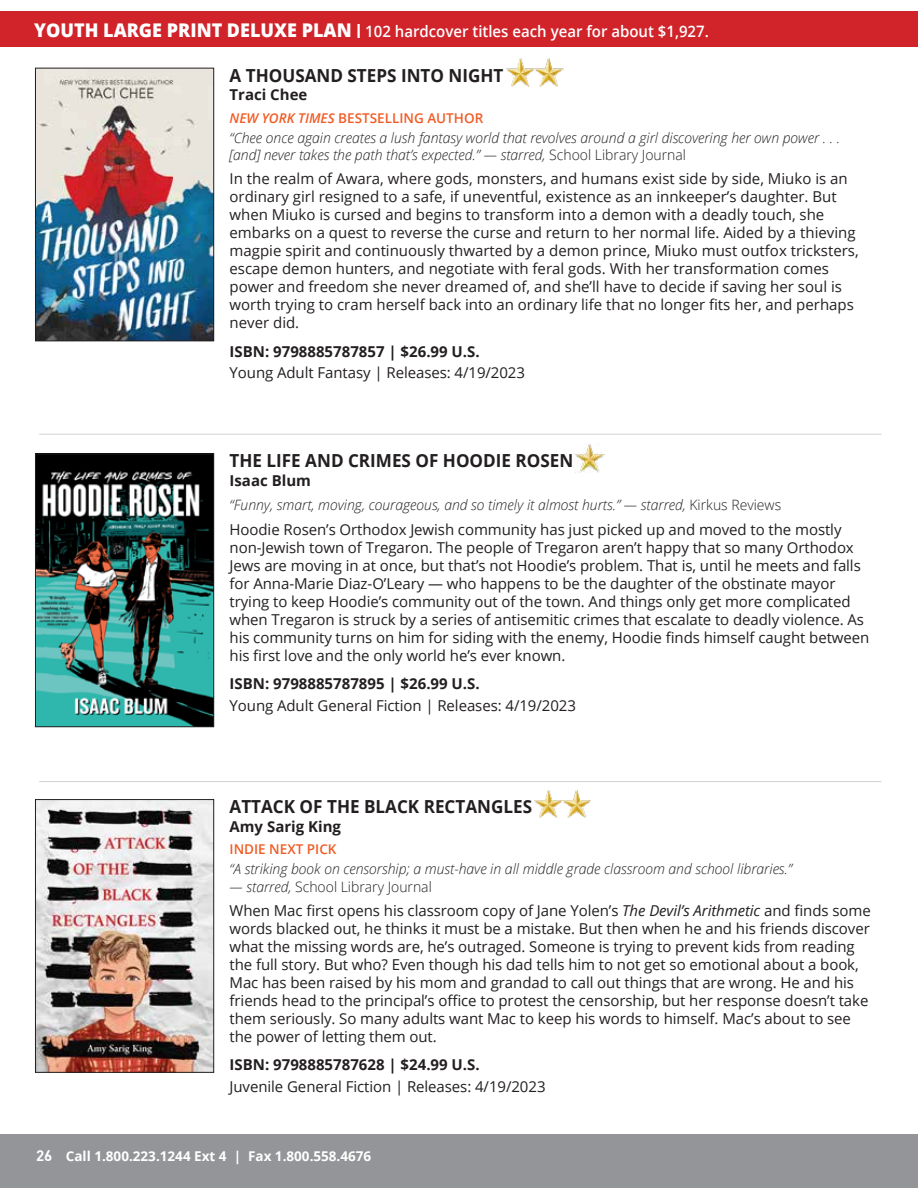
<style>
.page{position:relative;width:918px;height:1188px;background:#fff}
.page>*{position:absolute;margin:0;border:0;box-sizing:border-box;transform-origin:0 0}
.t1{font:700 18px "Open Sans";color:#231f20;scale:.95 1}
.t2{font:600 15.75px "Open Sans";color:#fff;scale:.95 1}
.t3{font:15px/18px "Open Sans";letter-spacing:-.005em;color:#231f20}
.t4{font:700 15px "Open Sans";color:#231f20}
.t5{font:italic 300 14.25px/17.2px "Open Sans";color:#231f20}
.t6{font:300 14.25px "Open Sans";color:#231f20}
.t7{font:700 13.5px "Open Sans";color:#fff}
.t8{font:600 13.5px "Open Sans";color:#f15b24}
.s1{font-weight:800;font-size:18.9px}
.s2{font-size:19.5px}
.s3{font-style:italic}
.s4{font-style:normal}
.s5{font-family:"DIN Offc";font-size:15px}
</style>
<div class="page">
<div style="left:0;top:1134px;width:918px;height:54px;background:#939598"></div>
<div style="left:0;top:11px;width:918px;height:36px;background:#d1232a"></div>
<hr style="left:39px;top:434px;width:843px;height:1px;background:#d1d2d4">
<hr style="left:39px;top:781px;width:843px;height:1px;background:#d1d2d4">
<img style="left:37px;top:70px;width:175px;height:269px">
<div style="left:35px;top:68px;width:179px;height:273px;border:1px solid #231f20"></div>
<img style="left:37px;top:456px;width:175px;height:269px">
<div style="left:35px;top:454px;width:179px;height:273px;border:1px solid #231f20"></div>
<img style="left:37px;top:801px;width:175px;height:270px">
<div style="left:35px;top:799px;width:179px;height:274px;border:1px solid #231f20"></div>
<img style="left:506px;top:58px;width:57px;height:29px">
<img style="left:575px;top:444px;width:29px;height:29px">
<img style="left:534px;top:790px;width:57px;height:28px">
<p class="t2" style="left:34px;top:20px;width:712px"><span class="s1">YOUTH LARGE PRINT DELUXE PLAN</span> <span class="s2">I</span> 102 hardcover titles each year for about $1,927.</p>
<p class="t1" style="left:230px;top:62px;width:290px">A THOUSAND STEPS INTO NIGHT</p>
<p class="t4" style="left:230px;top:84px;width:79px">Traci Chee</p>
<p class="t8" style="left:230px;top:109px;width:255px"><span class="s3">NEW YORK TIMES</span> BESTSELLING AUTHOR</p>
<p class="t5" style="left:230px;top:128px;width:612px">“Chee once again creates a lush fantasy world that revolves around a girl discovering her own power . . . [and] never takes the path that’s expected.” — starred, <span class="s4">School Library Journal</span></p>
<p class="t3" style="left:230px;top:169px;width:631px">In the realm of Awara, where gods, monsters, and humans exist side by side, Miuko is an ordinary girl resigned to a safe, if uneventful, existence as an innkeeper’s daughter. But when Miuko is cursed and begins to transform into a demon with a deadly touch, she embarks on a quest to reverse the curse and return to her normal life. Aided by a thieving magpie spirit and continuously thwarted by a demon prince, Miuko must outfox tricksters, escape demon hunters, and negotiate with feral gods. With her transformation comes power and freedom she never dreamed of, and she’ll have to decide if saving her soul is worth trying to cram herself back into an ordinary life that no longer fits her, and perhaps never did.</p>
<p class="t4" style="left:230px;top:341px;width:252px">ISBN: 9798885787857 | $26.99 U.S.</p>
<p class="t3" style="left:230px;top:363px;width:297px">Young Adult Fantasy | Releases: 4/19/2023</p>
<p class="t1" style="left:230px;top:448px;width:363px">THE LIFE AND CRIMES OF HOODIE ROSEN</p>
<p class="t4" style="left:230px;top:470px;width:83px">Isaac Blum</p>
<p class="t5" style="left:230px;top:496px;width:553px">“Funny, smart, moving, courageous, and so timely it almost hurts.” — starred, <span class="s4">Kirkus Reviews</span></p>
<p class="t3" style="left:230px;top:520px;width:641px">Hoodie Rosen’s Orthodox Jewish community has just picked up and moved to the mostly non-Jewish town of Tregaron. The people of Tregaron aren’t happy that so many Orthodox Jews are moving in at once, but that’s not Hoodie’s problem. That is, until he meets and falls for Anna-Marie Diaz-O’Leary — who happens to be the daughter of the obstinate mayor trying to keep Hoodie’s community out of the town. And things only get more complicated when Tregaron is struck by a series of antisemitic crimes that escalate to deadly violence. As his community turns on him for siding with the enemy, Hoodie finds himself caught between his first love and the only world he’s ever known.</p>
<p class="t4" style="left:230px;top:673px;width:252px">ISBN: 9798885787895 | $26.99 U.S.</p>
<p class="t3" style="left:230px;top:696px;width:348px">Young Adult General Fiction | Releases: 4/19/2023</p>
<p class="t1" style="left:230px;top:794px;width:320px">ATTACK OF THE BLACK RECTANGLES</p>
<p class="t4" style="left:230px;top:816px;width:113px">Amy Sarig King</p>
<p class="t8" style="left:230px;top:840px;width:109px">INDIE NEXT PICK</p>
<p class="t5" style="left:230px;top:860px;width:564px">“A striking book on censorship; a must-have in all middle grade classroom and school libraries.”</p>
<p class="t6" style="left:230px;top:877px;width:204px"><span class="s3">— starred,</span> School Library Journal</p>
<p class="t3" style="left:230px;top:901px;width:643px">When Mac first opens his classroom copy of Jane Yolen’s <span class="s3">The Devil’s Arithmetic</span> and finds some words blacked out, he thinks it must be a mistake. But then when he and his friends discover what the missing words are, he’s outraged. Someone is trying to prevent kids from reading the full story. But who? Even though his dad tells him to not get so emotional about a book, Mac has been raised by his mom and grandad to call out things that are wrong. He and his friends head to the principal’s office to protest the censorship, but her response doesn’t take them seriously. So many adults want Mac to keep his words to himself. Mac’s about to see the power of letting them out.</p>
<p class="t4" style="left:230px;top:1054px;width:252px">ISBN: 9798885787628 | $24.99 U.S.</p>
<p class="t3" style="left:230px;top:1077px;width:318px">Juvenile General Fiction | Releases: 4/19/2023</p>
<p class="t7" style="left:36px;top:1146px;width:337px"><span class="s5">26</span> Call 1.800.223.1244 Ext 4 | Fax 1.800.558.4676</p>
</div>
